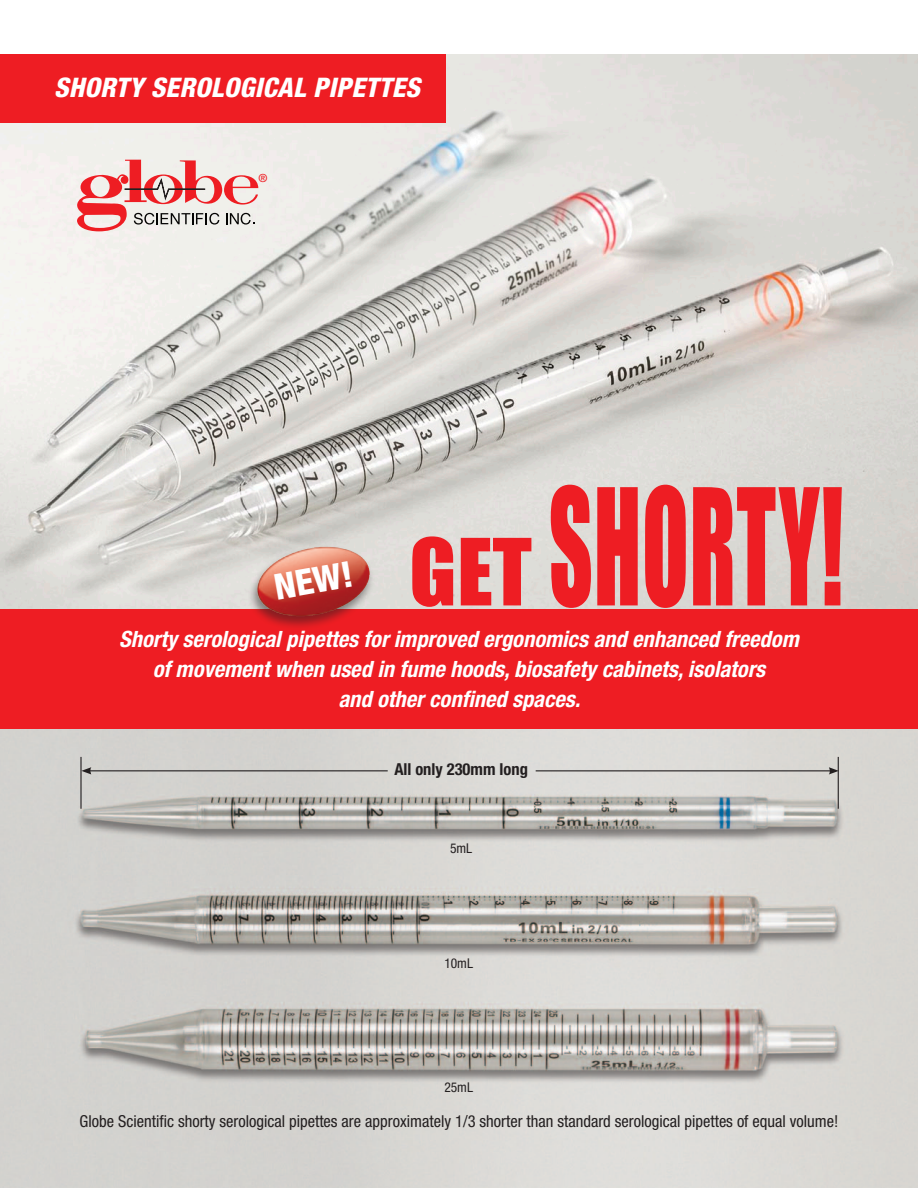
<style>
.page{position:relative;width:918px;height:1188px;background:#fff}
.page>*{position:absolute;margin:0;border:0;box-sizing:border-box;transform-origin:0 0}
.t1{font:149.7px "Impact";letter-spacing:.01em;color:#ee1d23;scale:.57 1}
.t2{font:800 condensed 36px "Helvetica Neue";color:#fff}
.Product_Name{font:italic 800 condensed 27px "Helvetica Neue";letter-spacing:.01em;color:#fff}
.Body_Copy{font:italic 700 condensed 22.5px/30px "Helvetica Neue";color:#fff;text-align:center}
.Body_Copy-2{font:condensed 16.5px "Helvetica Neue";color:#231f20}
.Intro_Text{font:700 condensed 16.5px "Helvetica Neue";color:#231f20}
.Intro_Text-2{font:condensed 13.5px "Helvetica Neue";color:#231f20}
.t3{font:500 11.25px "Helvetica Neue";color:#ee1d23}
.s1{font-size:85.5px}
</style>
<div class="page">
<img style="left:0;top:54px;width:918px;height:556px">
<svg style="left:77px;top:160px;width:181px;height:71px;background:#e5afad"></svg>
<img style="left:0;top:729px;width:918px;height:459px">
<div style="left:0;top:54px;width:446px;height:68px;background:#ee1d23"></div>
<div style="left:0;top:610px;width:918px;height:119px;background:#ee1d23"></div>
<div style="left:247px;top:545px;width:128px;height:86px;background:#231f20;opacity:.5"></div>
<img style="left:257px;top:547px;width:109px;height:69px">
<hr style="left:89px;top:770px;width:299px;height:1px;background:#231f20">
<svg style="left:82px;top:767px;width:9px;height:7px"></svg>
<hr style="left:536px;top:770px;width:295px;height:1px;background:#231f20">
<svg style="left:829px;top:767px;width:9px;height:8px"></svg>
<hr style="left:80px;top:757px;width:2px;height:52px;background:#231f20">
<hr style="left:838px;top:757px;width:1px;height:52px;background:#231f20">
<p class="Product_Name" style="left:54px;top:71px;width:367px">SHORTY SEROLOGICAL PIPETTES</p>
<p class="t3" style="left:258px;top:171px;width:10px">®</p>
<p class="t2" style="left:271px;top:565px;width:81px;rotate:-10deg">NEW!</p>
<p class="t1" style="left:409px;top:431px;width:763px"><span class="s1">GET</span> SHORTY!</p>
<p class="Body_Copy" style="left:119px;top:624px;width:681px">Shorty serological pipettes for improved ergonomics and enhanced freedom of movement when used in fume hoods, biosafety cabinets, isolators<br>and other confined spaces.</p>
<p class="Intro_Text" style="left:394px;top:759px;width:135px">All only 230mm long</p>
<p class="Intro_Text-2" style="left:450px;top:841px;width:24px">5mL</p>
<p class="Intro_Text-2" style="left:444px;top:956px;width:30px">10mL</p>
<p class="Intro_Text-2" style="left:444px;top:1079px;width:30px">25mL</p>
<p class="Body_Copy-2" style="left:80px;top:1112px;width:760px">Globe Scientific shorty serological pipettes are approximately 1/3 shorter than standard serological pipettes of equal volume!</p>
</div>
